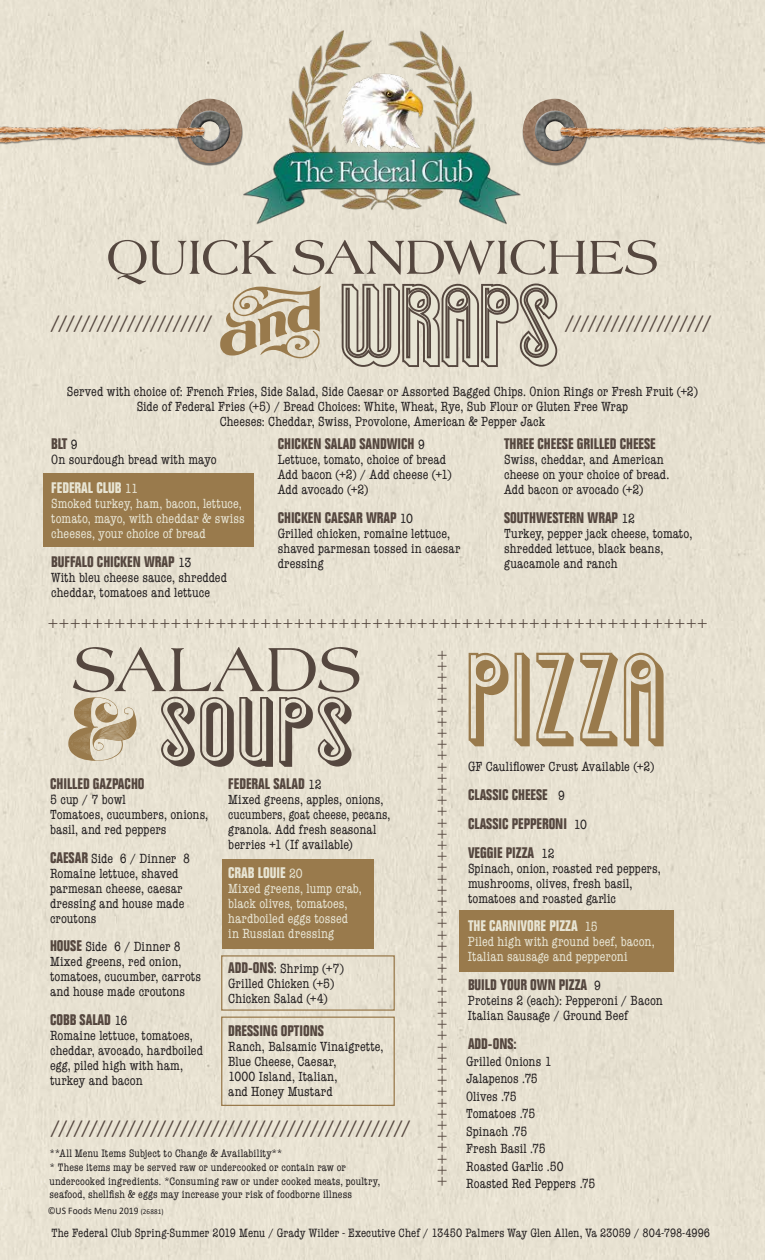
<style>
.page{position:relative;width:765px;height:1260px;background:#e7e1d1}
.page>*{position:absolute;margin:0;border:0;box-sizing:border-box;transform-origin:0 0}
.t1{font:121.75px "Already";letter-spacing:.03em;color:#997a4c}
.t2{font:103.25px "Already";letter-spacing:.025em;color:#e8e5d4}
.t3{font:90.75px "Already";letter-spacing:.03em;color:#55473f;scale:1.14 1}
.t4{font:66.62px "Americana";letter-spacing:.01em;color:#55473f}
.t5{font:51.25px "Americana";letter-spacing:-.015em;color:#55473f}
.t6{font:300 ultra-condensed 17.5px "Univers LT Std";color:#55473f}
.t7{font:700 condensed 15px/28.8px "Folio Std";color:#55473f}
.t8{font:15px "Mary Jane Small Caps";color:#55473f}
.t9{font:700 condensed 15px "Folio Std";color:#e8e5d4}
.t10{font:condensed 13.75px/15px "American Typewriter";letter-spacing:.005em;color:#231f20}
.t11{font:condensed 13.75px/15px "American Typewriter";letter-spacing:.005em;color:#e8e5d4}
.t12{font:condensed 12.5px "American Typewriter";letter-spacing:.005em;color:#231f20}
.t13{font:condensed 11.25px/13.8px "American Typewriter";letter-spacing:.01em;color:#231f20}
.t14{font:10px "Calibri";letter-spacing:.01em;color:#231f20;scale:.95 1}
.s1{font-family:"Ampersand";color:#997a4c}
.s2{font-family:"American Typewriter";font-weight:400;font-size:13.75px;color:#231f20}
.s3{font-family:"American Typewriter";font-weight:400;font-size:13.75px}
.s4{font-family:"Folio Std";font-weight:700;font-size:15px;color:#55473f}
.s5{font-size:7.5px}
</style>
<div class="page">
<div style="left:43px;top:473px;width:211px;height:74px;background:#997a4c"></div>
<div style="left:222px;top:859px;width:151px;height:90px;background:#997a4c"></div>
<div style="left:221px;top:1017px;width:174px;height:89px;border:1px solid #997a4c"></div>
<div style="left:221px;top:955px;width:174px;height:56px;border:1px solid #997a4c"></div>
<div style="left:459px;top:910px;width:215px;height:62px;background:#997a4c"></div>
<svg style="left:340px;top:281px;width:220px;height:90px;background:#968c80"></svg>
<div style="left:177px;top:100px;width:66px;height:66px;background:#231f20;opacity:.59"></div>
<img style="left:205px;top:99px;width:37px;height:64px">
<div style="left:188px;top:110px;width:42px;height:33px;background:#fff;opacity:.75"></div>
<div style="left:190px;top:117px;width:42px;height:36px;background:#231f20;opacity:.75"></div>
<div style="left:522px;top:100px;width:66px;height:66px;background:#231f20;opacity:.59"></div>
<img style="left:524px;top:99px;width:36px;height:64px">
<div style="left:534px;top:110px;width:41px;height:33px;background:#fff;opacity:.75"></div>
<div style="left:535px;top:117px;width:42px;height:36px;background:#231f20;opacity:.75"></div>
<img style="left:560px;top:85px;width:205px;height:93px">
<img style="left:0;top:85px;width:205px;height:93px">
<img style="left:244px;top:31px;width:280px;height:204px">
<h3 class="t5" style="left:106px;top:228px;width:554px">QUICK SANDWICHES</h3>
<p class="t8" style="left:51px;top:313px;width:162px">/////////////////////</p>
<p class="t8" style="left:566px;top:313px;width:146px">///////////////////</p>
<h2 class="t2" style="left:218px;top:285px;width:340px"><span class="s1">a</span> WRAPS</h2>
<p class="t10" style="left:67px;top:383px;width:633px;text-align:center">Served with choice of: French Fries, Side Salad, Side Caesar or Assorted Bagged Chips. Onion Rings or Fresh Fruit (+2)<br>Side of Federal Fries (+5) / Bread Choices: White, Wheat, Rye, Sub Flour or Gluten Free Wrap<br>Cheeses: Cheddar, Swiss, Provolone, American &amp; Pepper Jack</p>
<p class="t7" style="left:51px;top:430px;width:28px">BLT <span class="s2">9</span></p>
<p class="t10" style="left:51px;top:452px;width:167px">On sourdough bread with mayo</p>
<p class="t9" style="left:51px;top:479px;width:88px">FEDERAL CLUB <span class="s3">11</span></p>
<p class="t11" style="left:51px;top:495px;width:195px">Smoked turkey, ham, bacon, lettuce, tomato, mayo, with cheddar &amp; swiss cheeses, your choice of bread</p>
<p class="t7" style="left:51px;top:547px;width:141px">BUFFALO CHICKEN WRAP <span class="s2">13</span></p>
<p class="t10" style="left:51px;top:569px;width:177px">With bleu cheese sauce, shredded cheddar, tomatoes and lettuce</p>
<p class="t7" style="left:278px;top:430px;width:149px">CHICKEN SALAD SANDWICH <span class="s2">9</span></p>
<p class="t10" style="left:278px;top:452px;width:176px">Lettuce, tomato, choice of bread<br>Add bacon (+2) / Add cheese (+1)<br>Add avocado (+2)</p>
<p class="t7" style="left:278px;top:504px;width:137px">CHICKEN CAESAR WRAP <span class="s2">10</span></p>
<p class="t10" style="left:278px;top:525px;width:184px">Grilled chicken, romaine lettuce, shaved parmesan tossed in caesar dressing</p>
<p class="t7" style="left:504px;top:430px;width:153px">THREE CHEESE GRILLED CHEESE</p>
<p class="t10" style="left:504px;top:452px;width:167px">Swiss, cheddar, and American cheese on your choice of bread.<br>Add bacon or avocado (+2)</p>
<p class="t7" style="left:504px;top:504px;width:132px">SOUTHWESTERN WRAP <span class="s2">12</span></p>
<p class="t10" style="left:504px;top:525px;width:190px">Turkey, pepper jack cheese, tomato, shredded lettuce, black beans, guacamole and ranch</p>
<p class="t6" style="left:48px;top:613px;width:662px">+++++++++++++++++++++++++++++++++++++++++++++++++++++++++++</p>
<p class="t6" style="left:453px;top:650px;width:538px;rotate:90deg">++++++++++++++++++++++++++++++++++++++++++++++++</p>
<h3 class="t4" style="left:73px;top:632px;width:291px">SALADS</h3>
<h3 class="t3" style="left:66px;top:697px;width:253px"><span class="s1">8</span> SOUPS</h3>
<h1 class="t1" style="left:467px;top:652px;width:200px">PIZZA</h1>
<p class="t10" style="left:468px;top:759px;width:188px">GF Cauliflower Crust Available (+2)</p>
<p class="t7" style="left:468px;top:781px;width:120px">CLASSIC CHEESE <span class="s2">9<br></span>CLASSIC PEPPERONI <span class="s2">10<br></span>VEGGIE PIZZA <span class="s2">12</span></p>
<p class="t10" style="left:468px;top:860px;width:194px">Spinach, onion, roasted red peppers, mushrooms, olives, fresh basil, tomatoes and roasted garlic</p>
<p class="t9" style="left:468px;top:918px;width:131px">THE CARNIVORE PIZZA <span class="s3">15</span></p>
<p class="t11" style="left:468px;top:934px;width:188px">Piled high with ground beef, bacon,<br>Italian sausage and pepperoni</p>
<p class="t7" style="left:468px;top:971px;width:135px">BUILD YOUR OWN PIZZA <span class="s2">9</span></p>
<p class="t10" style="left:468px;top:993px;width:196px">Proteins 2 (each): Pepperoni / Bacon<br>Italian Sausage / Ground Beef</p>
<p class="t7" style="left:468px;top:1030px;width:50px">ADD-ONS:</p>
<p class="t7" style="left:50px;top:770px;width:96px">CHILLED GAZPACHO</p>
<p class="t10" style="left:50px;top:791px;width:160px">5 cup / 7 bowl<br>Tomatoes, cucumbers, onions, basil, and red peppers</p>
<p class="t10" style="left:50px;top:850px;width:142px"><span class="s4">CAESAR</span> Side 6 / Dinner 8<br>Romaine lettuce, shaved parmesan cheese, caesar dressing and house made croutons</p>
<p class="t10" style="left:50px;top:939px;width:152px"><span class="s4">HOUSE</span> Side 6 / Dinner 8<br>Mixed greens, red onion, tomatoes, cucumber, carrots and house made croutons</p>
<p class="t7" style="left:50px;top:1006px;width:79px">COBB SALAD <span class="s2">16</span></p>
<p class="t10" style="left:50px;top:1028px;width:154px">Romaine lettuce, tomatoes, cheddar, avocado, hardboiled egg, piled high with ham, turkey and bacon</p>
<p class="t7" style="left:228px;top:770px;width:95px">FEDERAL SALAD <span class="s2">12</span></p>
<p class="t10" style="left:228px;top:791px;width:164px">Mixed greens, apples, onions, cucumbers, goat cheese, pecans, granola. Add fresh seasonal berries +1 (If available)</p>
<p class="t9" style="left:228px;top:864px;width:76px">CRAB LOUIE <span class="s3">20</span></p>
<p class="t11" style="left:228px;top:880px;width:135px">Mixed greens, lump crab, black olives, tomatoes, hardboiled eggs tossed in Russian dressing</p>
<p class="t10" style="left:228px;top:960px;width:117px"><span class="s4">ADD-ONS</span>: Shrimp (+7)<br>Grilled Chicken (+5)<br>Chicken Salad (+4)</p>
<p class="t7" style="left:228px;top:1017px;width:97px">DRESSING OPTIONS</p>
<p class="t10" style="left:228px;top:1039px;width:157px">Ranch, Balsamic Vinaigrette,<br>Blue Cheese, Caesar,<br>1000 Island, Italian,<br>and Honey Mustard</p>
<p class="t10" style="left:466px;top:1052px;width:131px;line-height:17.5px">Grilled Onions 1<br>Jalapenos .75<br>Olives .75<br>Tomatoes .75<br>Spinach .75<br>Fresh Basil .75<br>Roasted Garlic .50<br>Roasted Red Peppers .75</p>
<p class="t8" style="left:51px;top:1118px;width:360px">///////////////////////////////////////////////</p>
<p class="t13" style="left:49px;top:1146px;width:332px">**All Menu Items Subject to Change &amp; Availability**<br>* These items may be served raw or undercooked or contain raw or undercooked ingredients. *Consuming raw or under cooked meats, poultry, seafood, shellfish &amp; eggs may increase your risk of foodborne illness</p>
<p class="t14" style="left:48px;top:1203px;width:124px">©US Foods Menu 2019 <span class="s5">(26881)</span></p>
<p class="t12" style="left:51px;top:1224px;width:660px">The Federal Club Spring-Summer 2019 Menu / Grady Wilder - Executive Chef / 13450 Palmers Way Glen Allen, Va 23059 / 804-798-4996</p>
</div>
